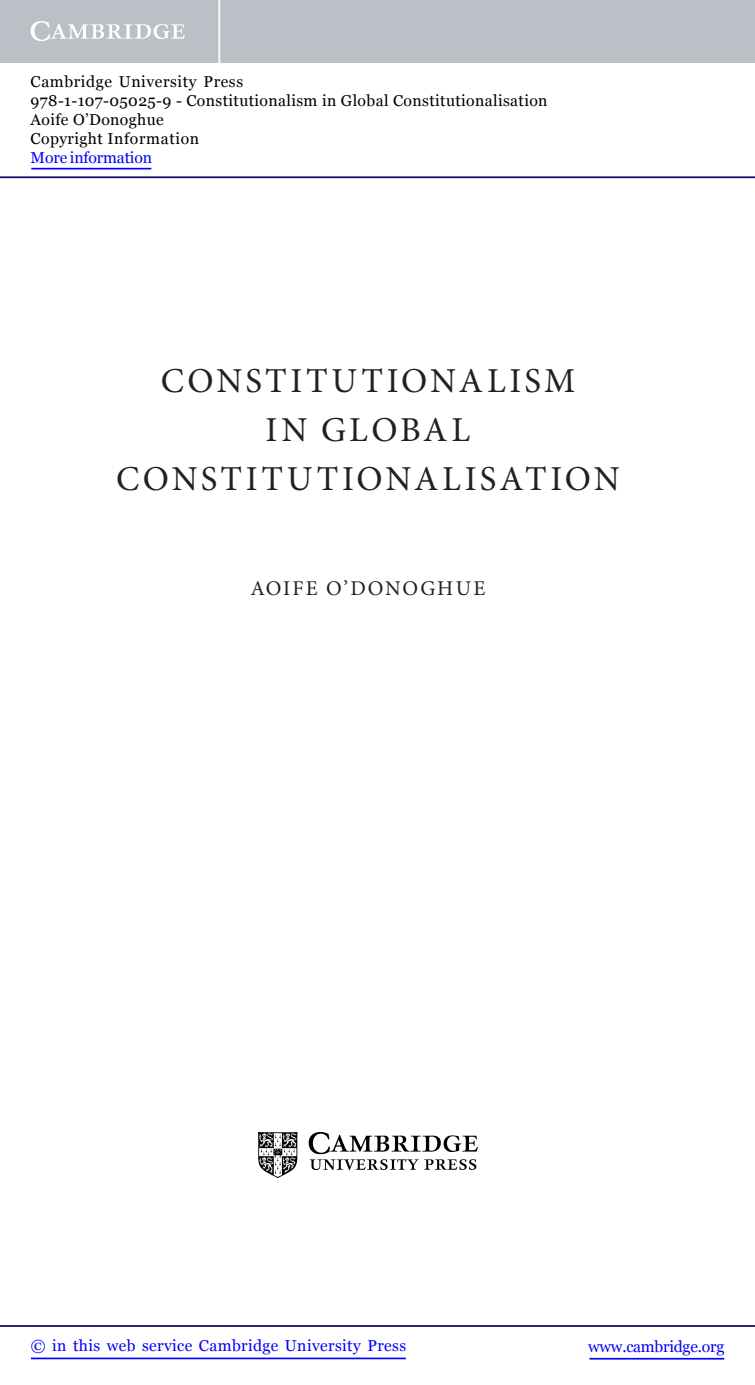
<style>
.page{position:relative;width:755px;height:1385px;background:#fff}
.page>*{position:absolute;margin:0;border:0;box-sizing:border-box;transform-origin:0 0}
.t1{font:35px/49px "Minion Pro";letter-spacing:.085em;color:#231f20;text-align:center}
.t2{font:21px "Minion Pro";letter-spacing:.09em;color:#231f20}
.t3{font:15.75px/18.9px "Georgia";letter-spacing:.025em;color:#000}
.t4{font:15.75px "Georgia";letter-spacing:.025em;color:#00f}
.t5{font:15.75px "Georgia";letter-spacing:-.015em;color:#00f}
.t6{font:15.75px "Georgia";letter-spacing:-.01em;color:#00f}
</style>
<div class="page">
<img style="left:258px;top:1132px;width:219px;height:46px">
<hr style="left:589px;top:1358px;width:134px;height:1px;background:#00f">
<hr style="left:0;top:1325px;width:754px;height:2px;background:#150666">
<hr style="left:31px;top:1357px;width:374px;height:2px;background:#00f">
<div style="left:0;top:0;width:754px;height:63px;background:#bac0c6"></div>
<svg style="left:31px;top:21px;width:154px;height:20px"></svg>
<hr style="left:218px;top:0;width:2px;height:63px;background:#fff">
<hr style="left:0;top:176px;width:754px;height:2px;background:#150666">
<hr style="left:31px;top:168px;width:120px;height:1px;background:#00f">
<p class="t3" style="left:31px;top:73px;width:518px">Cambridge University Press<br>978-1-107-05025-9 - Constitutionalism in Global Constitutionalisation Aoife O’Donoghue<br>Copyright Information</p>
<p class="t6" style="left:31px;top:148px;width:123px">More information</p>
<h1 class="t1" style="left:116px;top:359px;width:505px">CONSTITUTIONALISM<br>IN GLOBAL<br>CONSTITUTIONALISATION</h1>
<h2 class="t2" style="left:250px;top:579px;width:236px">AOIFE O’DONOGHUE</h2>
<p class="t4" style="left:31px;top:1336px;width:376px">© in this web service Cambridge University Press</p>
<p class="t5" style="left:587px;top:1336px;width:137px">www.cambridge.org</p>
</div>
